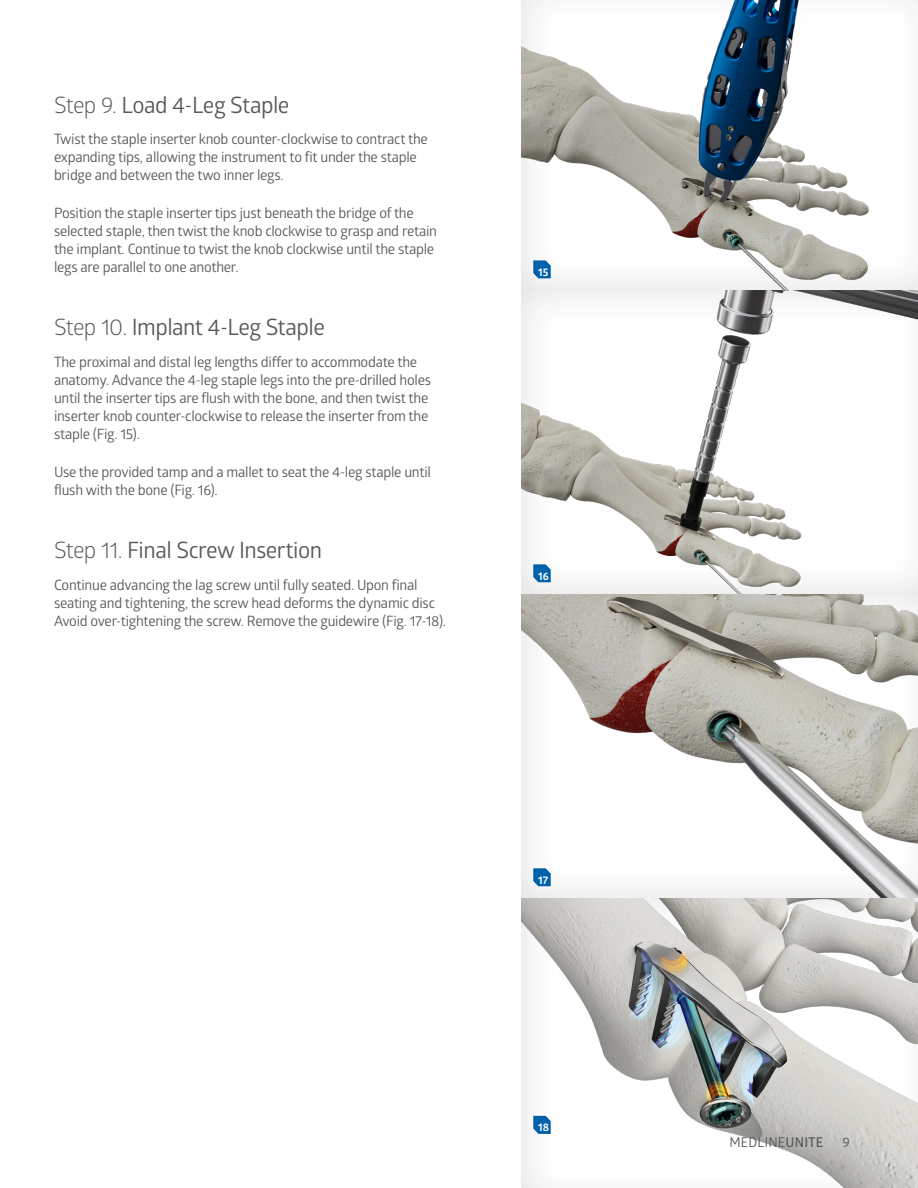
<style>
.page{position:relative;width:918px;height:1188px;background:#fff}
.page>*{position:absolute;margin:0;border:0;box-sizing:border-box;transform-origin:0 0}
.MEDLINE_-_Category_Head{font:22.5px "Glober";letter-spacing:-.025em;color:#57585a}
.MEDLINE_-_Category_Head-2{font:14.25px/18px "Glober";letter-spacing:-.02em;color:#57585a}
.t1{font:13.5px "Glober";letter-spacing:.01em;color:#57585a}
.t2{font:700 10.95px "Glober";color:#fff}
.s1{font-style:inherit}
.s2{font-weight:600}
</style>
<div class="page">
<img style="left:521px;top:0;width:397px;height:897px">
<div style="left:520px;top:897px;width:398px;height:291px;background:#231f20;opacity:.15"></div>
<div style="left:531px;top:258px;width:21px;height:21px;background:#231f20;opacity:.15"></div>
<div style="left:531px;top:562px;width:21px;height:21px;background:#231f20;opacity:.15"></div>
<div style="left:531px;top:866px;width:21px;height:21px;background:#231f20;opacity:.15"></div>
<div style="left:531px;top:1113px;width:21px;height:21px;background:#231f20;opacity:.15"></div>
<p class="MEDLINE_-_Category_Head" style="left:54px;top:89px;width:237px"><span class="s1">Step 9.</span> Load 4-Leg Staple</p>
<p class="MEDLINE_-_Category_Head-2" style="left:54px;top:129px;width:375px">Twist the staple inserter knob counter-clockwise to contract the expanding tips, allowing the instrument to fit under the staple bridge and between the two inner legs.</p>
<p class="MEDLINE_-_Category_Head-2" style="left:54px;top:204px;width:385px">Position the staple inserter tips just beneath the bridge of the selected staple, then twist the knob clockwise to grasp and retain the implant. Continue to twist the knob clockwise until the staple legs are parallel to one another.</p>
<p class="MEDLINE_-_Category_Head" style="left:54px;top:312px;width:272px"><span class="s1">Step 10.</span> Implant 4-Leg Staple</p>
<p class="MEDLINE_-_Category_Head-2" style="left:54px;top:352px;width:379px">The proximal and distal leg lengths differ to accommodate the anatomy. Advance the 4-leg staple legs into the pre-drilled holes until the inserter tips are flush with the bone, and then twist the inserter knob counter-clockwise to release the inserter from the staple (Fig. 15).</p>
<p class="MEDLINE_-_Category_Head-2" style="left:54px;top:462px;width:378px">Use the provided tamp and a mallet to seat the 4-leg staple until flush with the bone (Fig. 16).</p>
<p class="MEDLINE_-_Category_Head" style="left:54px;top:534px;width:270px"><span class="s1">Step 11.</span> Final Screw Insertion</p>
<p class="MEDLINE_-_Category_Head-2" style="left:54px;top:575px;width:394px">Continue advancing the lag screw until fully seated. Upon final seating and tightening, the screw head deforms the dynamic disc<br>Avoid over-tightening the screw. Remove the guidewire (Fig. 17-18).</p>
<p class="t2" style="left:538px;top:264px;width:12px">15</p>
<p class="t2" style="left:538px;top:568px;width:12px">16</p>
<p class="t2" style="left:538px;top:872px;width:12px">17</p>
<p class="t2" style="left:538px;top:1120px;width:12px">18</p>
<p class="t1" style="left:730px;top:1133px;width:95px">MEDLINE<span class="s2">UNITE</span></p>
<p class="t1" style="left:843px;top:1133px;width:9px">9</p>
</div>
